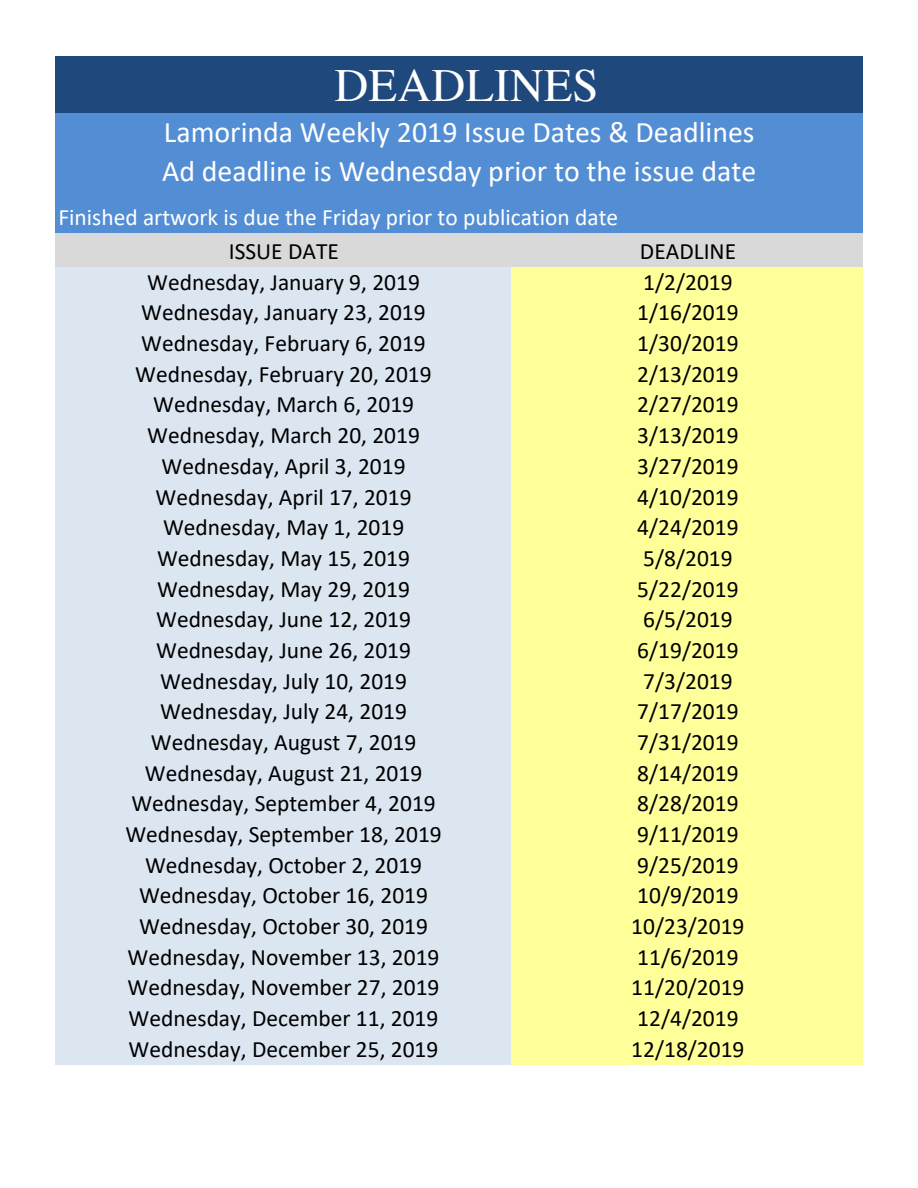
<style>
.page{position:relative;width:918px;height:1188px;background:#fff}
.page>*{position:absolute;margin:0;border:0;box-sizing:border-box;transform-origin:0 0}
.t1{font:47.1px "Times";color:#fff}
.t2{font:29.85px/38.2px "Calibri";color:#fff}
.t3{font:23.55px "Calibri";color:#000}
.t4{font:23.55px "Calibri";color:#fff}
</style>
<div class="page">
<div style="left:55px;top:56px;width:808px;height:58px;background:#1f497c"></div>
<div style="left:55px;top:114px;width:808px;height:119px;background:#538ed5"></div>
<div style="left:55px;top:233px;width:808px;height:34px;background:#d9d9d9"></div>
<div style="left:55px;top:267px;width:457px;height:798px;background:#dce6f1"></div>
<div style="left:512px;top:267px;width:351px;height:798px;background:#ffff9a"></div>
<h1 class="t1" style="left:335px;top:59px;width:266px">DEADLINES</h1>
<p class="t2" style="left:162px;top:113px;width:595px">Lamorinda Weekly 2019 Issue Dates &amp; Deadlines<br>Ad deadline is Wednesday prior to the issue date</p>
<p class="t4" style="left:58px;top:201px;width:561px">Finished artwork is due the Friday prior to publication date</p>
<p class="t3" style="left:229px;top:235px;width:112px">ISSUE DATE</p>
<p class="t3" style="left:640px;top:235px;width:98px">DEADLINE</p>
<p class="t3" style="left:147px;top:266px;width:274px">Wednesday, January 9, 2019</p>
<p class="t3" style="left:643px;top:266px;width:91px">1/2/2019</p>
<p class="t3" style="left:141px;top:296px;width:286px">Wednesday, January 23, 2019</p>
<p class="t3" style="left:637px;top:296px;width:103px">1/16/2019</p>
<p class="t3" style="left:141px;top:327px;width:286px">Wednesday, February 6, 2019</p>
<p class="t3" style="left:637px;top:327px;width:103px">1/30/2019</p>
<p class="t3" style="left:135px;top:358px;width:298px">Wednesday, February 20, 2019</p>
<p class="t3" style="left:637px;top:358px;width:103px">2/13/2019</p>
<p class="t3" style="left:153px;top:388px;width:262px">Wednesday, March 6, 2019</p>
<p class="t3" style="left:637px;top:388px;width:103px">2/27/2019</p>
<p class="t3" style="left:147px;top:419px;width:274px">Wednesday, March 20, 2019</p>
<p class="t3" style="left:637px;top:419px;width:103px">3/13/2019</p>
<p class="t3" style="left:162px;top:450px;width:246px">Wednesday, April 3, 2019</p>
<p class="t3" style="left:637px;top:450px;width:103px">3/27/2019</p>
<p class="t3" style="left:156px;top:480px;width:257px">Wednesday, April 17, 2019</p>
<p class="t3" style="left:637px;top:480px;width:103px">4/10/2019</p>
<p class="t3" style="left:163px;top:511px;width:243px">Wednesday, May 1, 2019</p>
<p class="t3" style="left:637px;top:511px;width:103px">4/24/2019</p>
<p class="t3" style="left:157px;top:542px;width:255px">Wednesday, May 15, 2019</p>
<p class="t3" style="left:643px;top:542px;width:91px">5/8/2019</p>
<p class="t3" style="left:157px;top:572px;width:255px">Wednesday, May 29, 2019</p>
<p class="t3" style="left:637px;top:572px;width:103px">5/22/2019</p>
<p class="t3" style="left:156px;top:603px;width:256px">Wednesday, June 12, 2019</p>
<p class="t3" style="left:643px;top:603px;width:91px">6/5/2019</p>
<p class="t3" style="left:156px;top:634px;width:256px">Wednesday, June 26, 2019</p>
<p class="t3" style="left:637px;top:634px;width:103px">6/19/2019</p>
<p class="t3" style="left:160px;top:664px;width:248px">Wednesday, July 10, 2019</p>
<p class="t3" style="left:643px;top:664px;width:91px">7/3/2019</p>
<p class="t3" style="left:160px;top:695px;width:248px">Wednesday, July 24, 2019</p>
<p class="t3" style="left:637px;top:695px;width:103px">7/17/2019</p>
<p class="t3" style="left:151px;top:726px;width:267px">Wednesday, August 7, 2019</p>
<p class="t3" style="left:637px;top:726px;width:103px">7/31/2019</p>
<p class="t3" style="left:145px;top:757px;width:279px">Wednesday, August 21, 2019</p>
<p class="t3" style="left:637px;top:757px;width:103px">8/14/2019</p>
<p class="t3" style="left:131px;top:787px;width:306px">Wednesday, September 4, 2019</p>
<p class="t3" style="left:637px;top:787px;width:103px">8/28/2019</p>
<p class="t3" style="left:125px;top:818px;width:318px">Wednesday, September 18, 2019</p>
<p class="t3" style="left:637px;top:818px;width:103px">9/11/2019</p>
<p class="t3" style="left:145px;top:849px;width:279px">Wednesday, October 2, 2019</p>
<p class="t3" style="left:637px;top:849px;width:103px">9/25/2019</p>
<p class="t3" style="left:139px;top:879px;width:290px">Wednesday, October 16, 2019</p>
<p class="t3" style="left:637px;top:879px;width:103px">10/9/2019</p>
<p class="t3" style="left:139px;top:910px;width:290px">Wednesday, October 30, 2019</p>
<p class="t3" style="left:631px;top:910px;width:115px">10/23/2019</p>
<p class="t3" style="left:128px;top:941px;width:313px">Wednesday, November 13, 2019</p>
<p class="t3" style="left:637px;top:941px;width:103px">11/6/2019</p>
<p class="t3" style="left:128px;top:971px;width:313px">Wednesday, November 27, 2019</p>
<p class="t3" style="left:631px;top:971px;width:115px">11/20/2019</p>
<p class="t3" style="left:129px;top:1002px;width:311px">Wednesday, December 11, 2019</p>
<p class="t3" style="left:637px;top:1002px;width:103px">12/4/2019</p>
<p class="t3" style="left:129px;top:1033px;width:311px">Wednesday, December 25, 2019</p>
<p class="t3" style="left:631px;top:1033px;width:115px">12/18/2019</p>
</div>
